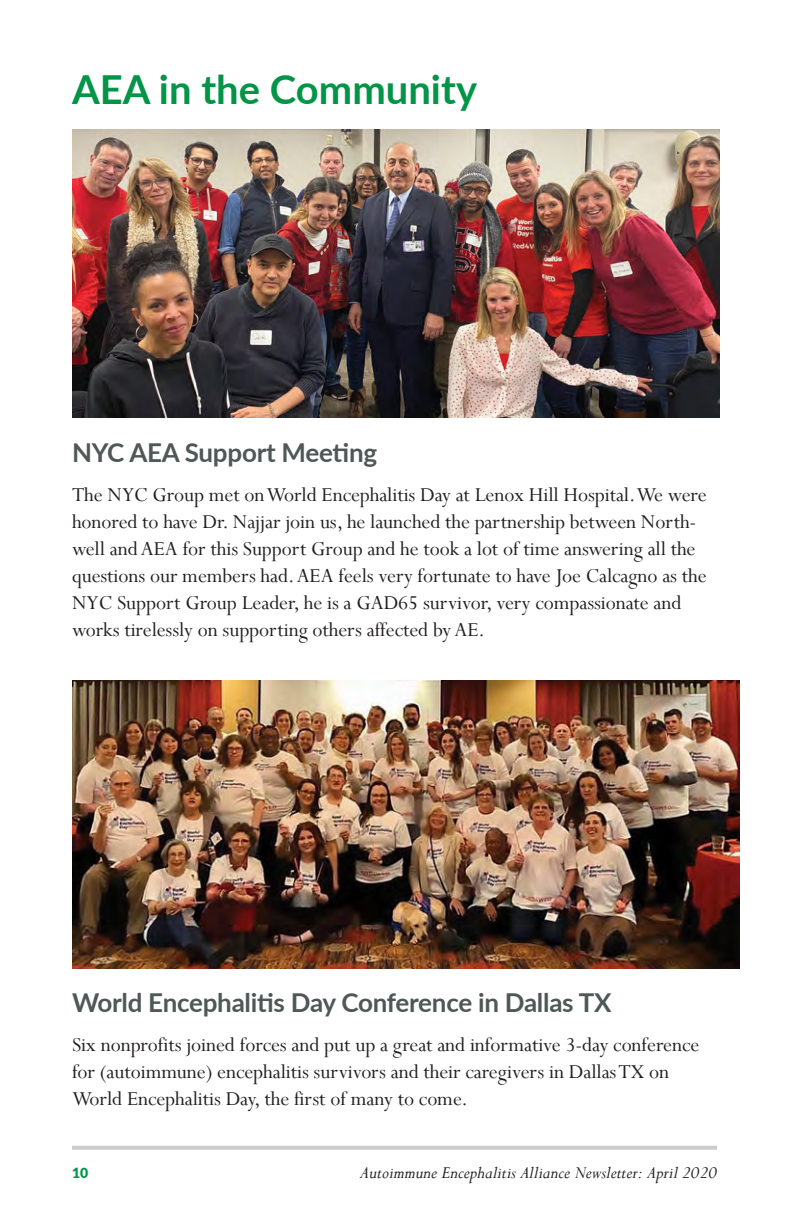
<style>
.page{position:relative;width:792px;height:1224px;background:#fff}
.page>*{position:absolute;margin:0;border:0;box-sizing:border-box;transform-origin:0 0}
.Heading_1{font:700 40px "Lato";color:#029548}
.Heading_2{font:700 26px "Lato";letter-spacing:-.01em;color:#4f5757}
.t1{font:22px/27px "Perpetua";letter-spacing:-.005em;color:#231f20}
.t2{font:italic 19px "Perpetua";color:#231f20}
.t3{font:900 14px "Lato";color:#029548}
</style>
<div class="page">
<hr style="left:72px;top:1146px;width:645px;height:4px;background:#cdcccc">
<img style="left:72px;top:130px;width:648px;height:288px">
<img style="left:72px;top:681px;width:667px;height:288px">
<p class="Heading_1" style="left:72px;top:60px;width:407px">AEA in the Community</p>
<p class="Heading_2" style="left:72px;top:434px;width:307px">NYC AEA Support Meeting</p>
<p class="t1" style="left:72px;top:481px;width:636px">The NYC Group met on World Encephalitis Day at Lenox Hill Hospital. We were honored to have Dr. Najjar join us, he launched the partnership between North&shy;well and AEA for this Support Group and he took a lot of time answering all the questions our members had. AEA feels very fortunate to have Joe Calcagno as the NYC Support Group Leader, he is a GAD65 survivor, very compassionate and works tirelessly on supporting others affected by AE.</p>
<p class="Heading_2" style="left:72px;top:984px;width:541px">World Encephalitis Day Conference in Dallas TX</p>
<p class="t1" style="left:72px;top:1031px;width:629px">Six nonprofits joined forces and put up a great and informative 3-day conference for (autoimmune) encephalitis survivors and their caregivers in Dallas TX on<br>World Encephalitis Day, the first of many to come.</p>
<p class="t3" style="left:72px;top:1162px;width:18px">10</p>
<p class="t2" style="left:360px;top:1161px;width:358px">Autoimmune Encephalitis Alliance Newsletter: April 2020</p>
</div>
